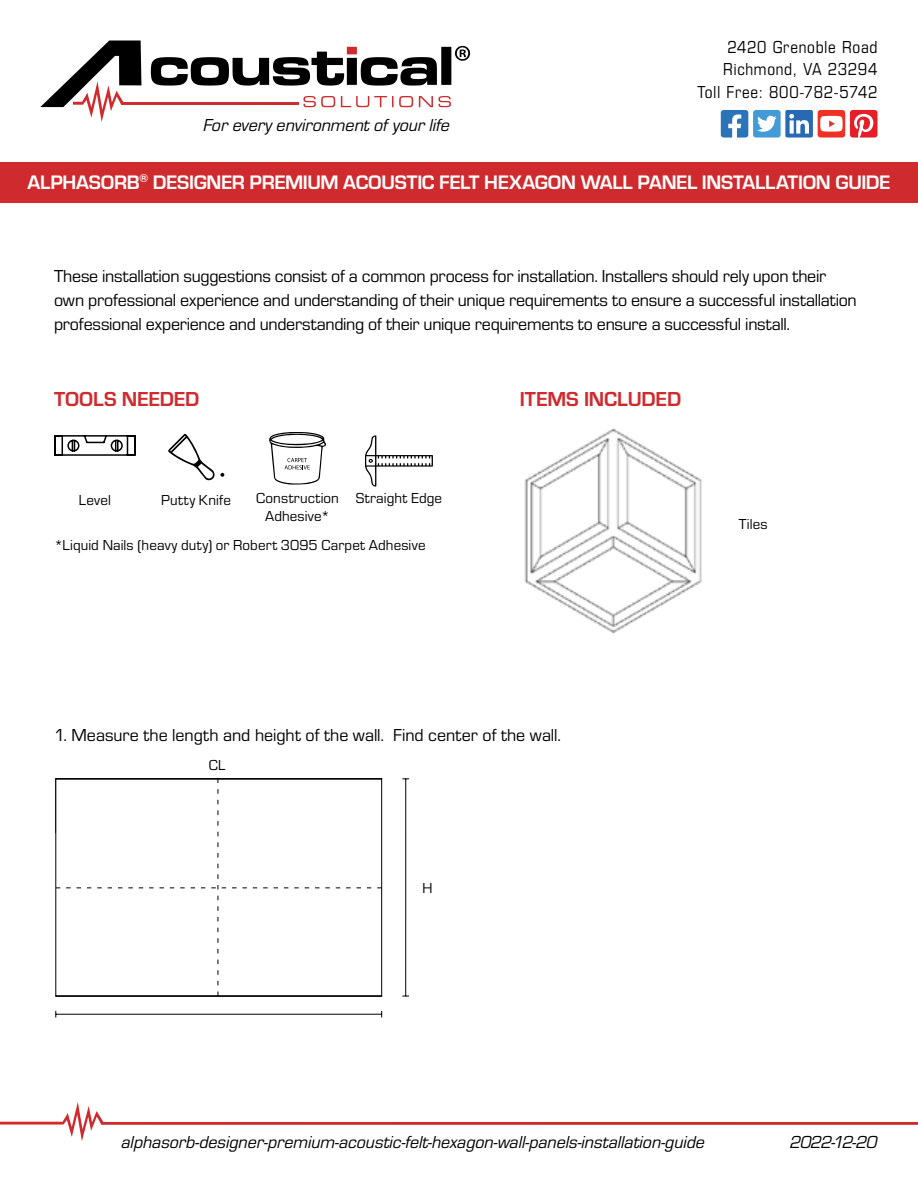
<style>
.page{position:relative;width:918px;height:1188px;background:#fff}
.page>*{position:absolute;margin:0;border:0;box-sizing:border-box;transform-origin:0 0}
.t1{font:700 21px "Eurostile";letter-spacing:-.005em;color:#cf2b2f}
.t2{font:700 20.25px "Eurostile";letter-spacing:-.015em;color:#fff}
.t3{font:18px/24px "Eurostile";letter-spacing:-.015em;color:#000}
.t4{font:italic 18px "Eurostile";letter-spacing:-.005em;color:#000}
.t5{font:18px/22.5px "Eurostile Con";letter-spacing:.035em;color:#000;text-align:right}
.t6{font:15px/18px "Eurostile";letter-spacing:.01em;color:#000;text-align:center}
</style>
<div class="page">
<svg style="left:0;top:1102px;width:918px;height:39px"></svg>
<svg style="left:721px;top:110px;width:156px;height:28px"></svg>
<div style="left:0;top:162px;width:918px;height:40px;background:#cf2b2f"></div>
<svg style="left:40px;top:40px;width:430px;height:82px"></svg>
<svg style="left:54px;top:435px;width:82px;height:21px"></svg>
<svg style="left:168px;top:433px;width:56px;height:48px"></svg>
<svg style="left:269px;top:432px;width:57px;height:53px"></svg>
<svg style="left:365px;top:435px;width:68px;height:52px"></svg>
<img style="left:524px;top:428px;width:178px;height:206px">
<hr style="left:56px;top:1014px;width:326px;height:1px;background:#000">
<hr style="left:405px;top:779px;width:1px;height:217px;background:#000">
<hr style="left:55px;top:779px;width:1px;height:108px;background:#000">
<hr style="left:55px;top:942px;width:1px;height:54px;background:#000">
<hr style="left:55px;top:887px;width:1px;height:55px;background:#000">
<hr style="left:56px;top:995px;width:326px;height:2px;background:#000">
<svg style="left:56px;top:778px;width:326px;height:218px"></svg>
<p class="t4" style="left:204px;top:113px;width:248px">For every environment of your life</p>
<p class="t5" style="left:697px;top:34px;width:182px">2420 Grenoble Road<br>Richmond, VA 23294<br>Toll Free: 800-782-5742</p>
<p class="t2" style="left:28px;top:168px;width:864px">ALPHASORB<sup>®</sup> DESIGNER PREMIUM ACOUSTIC FELT HEXAGON WALL PANEL INSTALLATION GUIDE</p>
<p class="t3" style="left:54px;top:263px;width:804px">These installation suggestions consist of a common process for installation. Installers should rely upon their own professional experience and understanding of their unique requirements to ensure a successful installation professional experience and understanding of their unique requirements to ensure a successful install.</p>
<p class="t1" style="left:54px;top:383px;width:147px">TOOLS NEEDED</p>
<p class="t1" style="left:520px;top:383px;width:163px">ITEMS INCLUDED</p>
<p class="t6" style="left:79px;top:490px;width:34px">Level</p>
<p class="t6" style="left:161px;top:490px;width:71px">Putty Knife</p>
<p class="t6" style="left:256px;top:489px;width:84px">Construction<br>Adhesive*</p>
<p class="t6" style="left:356px;top:489px;width:88px">Straight Edge</p>
<p class="t6" style="left:54px;top:535px;width:373px">*Liquid Nails (heavy duty) or Robert 3095 Carpet Adhesive</p>
<p class="t6" style="left:739px;top:514px;width:30px">Tiles</p>
<p class="t3" style="left:54px;top:722px;width:509px">1. Measure the length and height of the wall. Find center of the wall.</p>
<p class="t6" style="left:209px;top:755px;width:18px">CL</p>
<p class="t6" style="left:423px;top:878px;width:12px">H</p>
<p class="t4" style="left:122px;top:1130px;width:585px">alphasorb-designer-premium-acoustic-felt-hexagon-wall-panels-installation-guide</p>
<p class="t4" style="left:790px;top:1130px;width:89px">2022-12-20</p>
</div>
